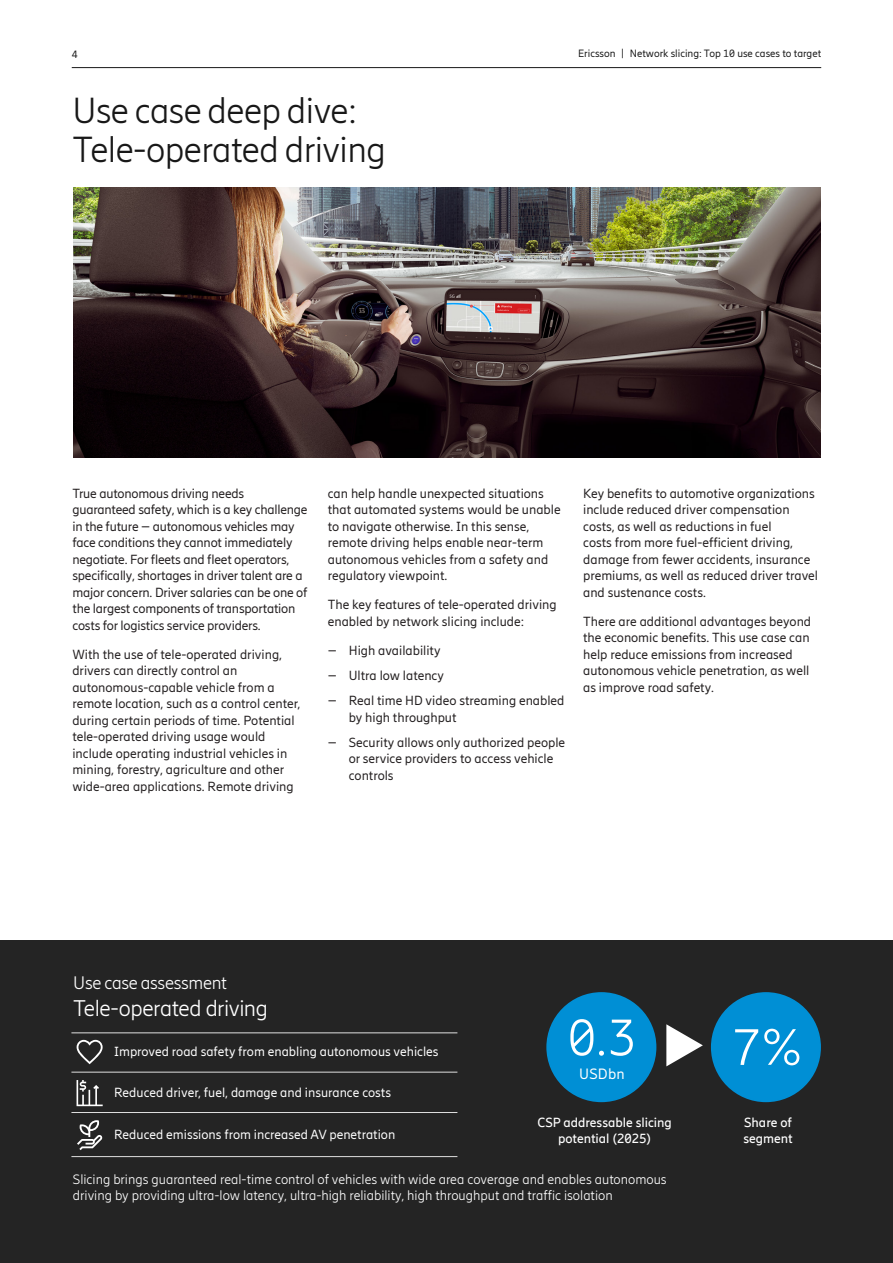
<style>
.page{position:relative;width:893px;height:1263px;background:#fff}
.page>*{position:absolute;margin:0;border:0;box-sizing:border-box;transform-origin:0 0}
.Body_copy_black_inde{font:300 51px "Ericsson Hilda";color:#fff}
.Headline_2_black{font:300 36px/39px "Ericsson Hilda";letter-spacing:-.015em;color:#181818}
.Body_copy_black_inde-2{font:300 22.5px "Ericsson Hilda";letter-spacing:-.02em;color:#fff}
.Headline_2_black-2{font:300 18px "Ericsson Hilda";letter-spacing:-.015em;color:#fff}
.Body_copy_black_inde-3{font:14.85px "Ericsson Hilda";letter-spacing:.015em;color:#fff}
._2nd_Header{font:300 13.5px/16.2px "Ericsson Hilda";color:#fff}
.Bodycopy{font:13.2px/16.5px "Ericsson Hilda";color:#231f20}
.Bodycopy-2{font:13.2px "Ericsson Hilda";color:#fff}
.Bodycopy-3{font:500 13.2px/16.5px "Ericsson Hilda";color:#fff;text-align:center}
.t1{font:10.5px "Ericsson Hilda";color:#181818}
</style>
<div class="page">
<hr style="left:72px;top:67px;width:749px;height:1px;background:#181818">
<div style="left:0;top:941px;width:893px;height:322px;background:#242424"></div>
<hr style="left:71px;top:1072px;width:386px;height:1px;background:#e0e0e0">
<hr style="left:71px;top:1112px;width:386px;height:1px;background:#e0e0e0">
<hr style="left:71px;top:1032px;width:386px;height:1px;background:#e0e0e0">
<hr style="left:71px;top:1156px;width:386px;height:1px;background:#e0e0e0">
<svg style="left:77px;top:1040px;width:26px;height:24px"></svg>
<svg style="left:77px;top:1120px;width:25px;height:30px"></svg>
<svg style="left:77px;top:1080px;width:26px;height:26px"></svg>
<div style="left:547px;top:993px;width:109px;height:108px;background:#008fd5;border-radius:50%"></div>
<div style="left:546px;top:992px;width:110px;height:110px;border:2px solid #008fd5;border-radius:50%"></div>
<svg style="left:666px;top:1024px;width:37px;height:42px"></svg>
<div style="left:712px;top:993px;width:108px;height:108px;background:#008fd5;border-radius:50%"></div>
<div style="left:711px;top:992px;width:110px;height:110px;border:2px solid #008fd5;border-radius:50%"></div>
<img style="left:73px;top:188px;width:748px;height:269px">
<p class="t1" style="left:72px;top:49px;width:7px">4</p>
<p class="t1" style="left:578px;top:47px;width:245px">Ericsson | Network slicing: Top 10 use cases to target</p>
<p class="Headline_2_black" style="left:72px;top:91px;width:315px">Use case deep dive:<br>Tele-operated driving</p>
<p class="Bodycopy" style="left:72px;top:485px;width:237px">True autonomous driving needs guaranteed safety, which is a key challenge in the future – autonomous vehicles may face conditions they cannot immediately negotiate. For fleets and fleet operators, specifically, shortages in driver talent are a major concern. Driver salaries can be one of the largest components of transportation costs for logistics service providers.</p>
<p class="Bodycopy" style="left:72px;top:646px;width:229px">With the use of tele-operated driving, drivers can directly control an autonomous-capable vehicle from a remote location, such as a control center, during certain periods of time. Potential tele-operated driving usage would include operating industrial vehicles in mining, forestry, agriculture and other wide-area applications. Remote driving</p>
<p class="Bodycopy" style="left:328px;top:485px;width:234px">can help handle unexpected situations that automated systems would be unable to navigate otherwise. In this sense, remote driving helps enable near-term autonomous vehicles from a safety and regulatory viewpoint.</p>
<p class="Bodycopy" style="left:328px;top:597px;width:230px">The key features of tele-operated driving enabled by network slicing include:</p>
<p class="Bodycopy" style="left:328px;top:642px;width:114px">– High availability</p>
<p class="Bodycopy" style="left:328px;top:667px;width:118px">– Ultra low latency</p>
<p class="Bodycopy" style="left:349px;top:692px;width:217px;text-indent:-21px">– Real time HD video streaming enabled by high throughput</p>
<p class="Bodycopy" style="left:349px;top:734px;width:218px;text-indent:-21px">– Security allows only authorized people or service providers to access vehicle controls</p>
<p class="Bodycopy" style="left:583px;top:485px;width:236px">Key benefits to automotive organizations include reduced driver compensation costs, as well as reductions in fuel<br>costs from more fuel-efficient driving, damage from fewer accidents, insurance premiums, as well as reduced driver travel and sustenance costs.</p>
<p class="Bodycopy" style="left:583px;top:613px;width:229px">There are additional advantages beyond the economic benefits. This use case can help reduce emissions from increased autonomous vehicle penetration, as well as improve road safety.</p>
<p class="Headline_2_black-2" style="left:73px;top:973px;width:155px">Use case assessment</p>
<p class="Body_copy_black_inde-2" style="left:73px;top:996px;width:196px">Tele-operated driving</p>
<p class="Bodycopy-2" style="left:114px;top:1043px;width:326px">Improved road safety from enabling autonomous vehicles</p>
<p class="Bodycopy-2" style="left:114px;top:1085px;width:278px">Reduced driver, fuel, damage and insurance costs</p>
<p class="Bodycopy-2" style="left:114px;top:1127px;width:283px">Reduced emissions from increased AV penetration</p>
<p class="_2nd_Header" style="left:73px;top:1171px;width:595px">Slicing brings guaranteed real-time control of vehicles with wide area coverage and enables autonomous driving by providing ultra-low latency, ultra-high reliability, high throughput and traffic isolation</p>
<p class="Body_copy_black_inde" style="left:568px;top:1009px;width:70px">0.3</p>
<p class="Body_copy_black_inde-3" style="left:579px;top:1065px;width:47px">USDbn</p>
<p class="Body_copy_black_inde" style="left:732px;top:1018px;width:72px">7%</p>
<p class="Bodycopy-3" style="left:538px;top:1114px;width:136px">CSP addressable slicing potential (2025)</p>
<p class="Bodycopy-3" style="left:743px;top:1114px;width:51px;text-align:left">Share of segment</p>
</div>
